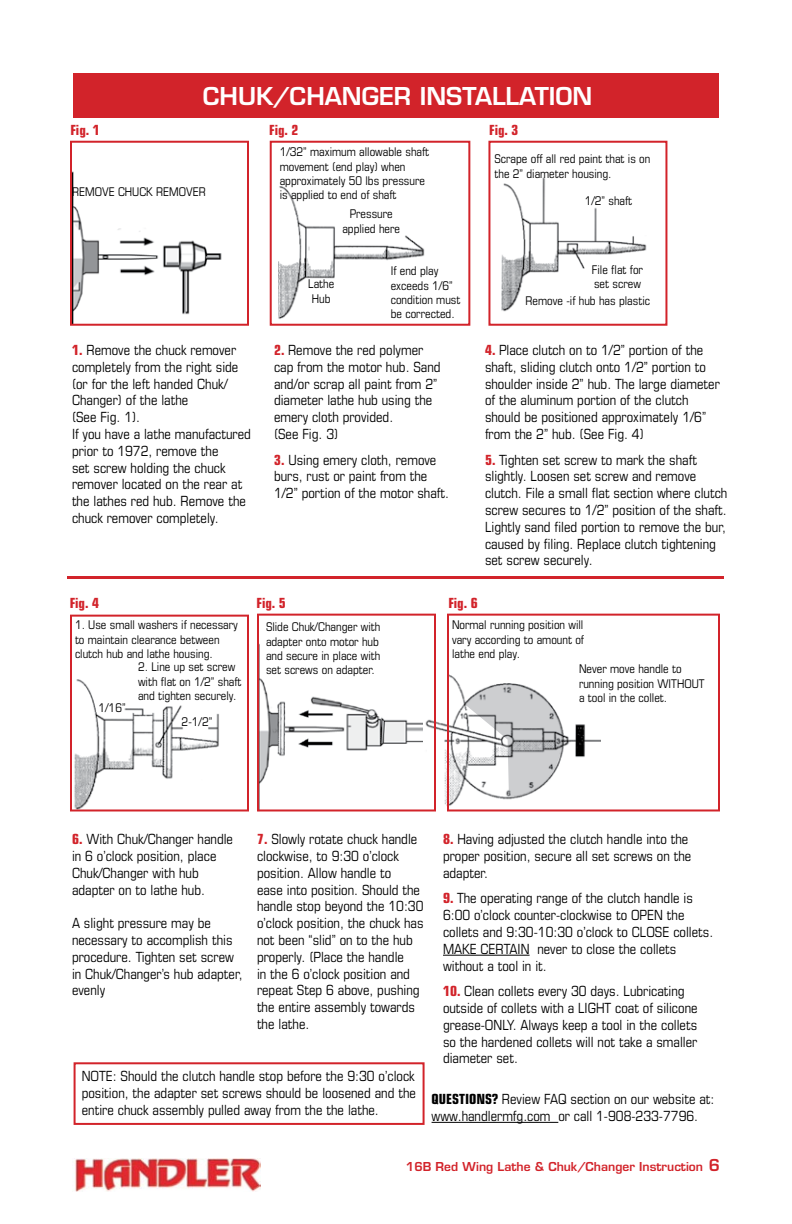
<style>
.page{position:relative;width:792px;height:1224px;background:#fff}
.page>*{position:absolute;margin:0;border:0;box-sizing:border-box;transform-origin:0 0}
.t1{font:600 24px "Eurostile";color:#fff}
.t2{font:condensed 14px/16.8px "Eurostile";color:#000}
.t3{font:700 condensed 14px "Eurostile";color:#d2232a}
.t4{font:condensed 12px/14.4px "Eurostile";color:#000}
.t5{font:600 12px "Eurostile";color:#d2232a}
.s1{font-weight:700;color:#d2232a}
.s2{font-weight:700}
</style>
<div class="page">
<div style="left:73px;top:73px;width:646px;height:44px;background:#d2232a"></div>
<img style="left:75px;top:1158px;width:186px;height:33px">
<img style="left:73px;top:171px;width:149px;height:152px">
<img style="left:70px;top:679px;width:158px;height:133px">
<img style="left:258px;top:678px;width:178px;height:134px">
<img style="left:423px;top:675px;width:178px;height:133px">
<hr style="left:67px;top:576px;width:656px;height:3px;background:#d2232a">
<div style="left:70px;top:141px;width:179px;height:185px;border:2px solid #d2232a"></div>
<img style="left:501px;top:177px;width:146px;height:135px">
<div style="left:488px;top:141px;width:179px;height:185px;border:2px solid #d2232a"></div>
<img style="left:279px;top:186px;width:146px;height:133px">
<div style="left:270px;top:141px;width:200px;height:185px;border:2px solid #d2232a"></div>
<hr style="left:443px;top:955px;width:87px;height:1px;background:#000">
<div style="left:70px;top:615px;width:179px;height:196px;border:2px solid #d2232a"></div>
<div style="left:257px;top:614px;width:179px;height:197px;border:2px solid #d2232a"></div>
<div style="left:447px;top:614px;width:273px;height:197px;border:2px solid #d2232a"></div>
<svg style="left:465px;top:682px;width:99px;height:116px"></svg>
<div style="left:74px;top:1062px;width:351px;height:63px;border:2px solid #d2232a"></div>
<hr style="left:432px;top:1122px;width:126px;height:1px;background:#000">
<h1 class="t1" style="left:203px;top:81px;width:391px">CHUK/CHANGER INSTALLATION</h1>
<p class="t3" style="left:70px;top:122px;width:31px">Fig. 1</p>
<p class="t3" style="left:269px;top:122px;width:31px">Fig. 2</p>
<p class="t3" style="left:489px;top:122px;width:31px">Fig. 3</p>
<p class="t4" style="left:72px;top:185px;width:135px">REMOVE CHUCK REMOVER</p>
<p class="t4" style="left:280px;top:145px;width:151px">1/32” maximum allowable shaft movement (end play) when approximately 50 lbs pressure is applied to end of shaft</p>
<p class="t4" style="left:308px;top:277px;width:28px;text-align:center">Lathe<br>Hub</p>
<p class="t4" style="left:342px;top:207px;width:59px;text-align:center">Pressure applied here</p>
<p class="t4" style="left:391px;top:264px;width:71px">If end play exceeds 1/6” condition must be corrected.</p>
<p class="t2" style="left:72px;top:341px;width:180px"><span class="s1">1.</span> Remove the chuck remover completely from the right side (or for the left handed Chuk/<br>Changer) of the lathe<br>(See Fig. 1).<br>If you have a lathe manufactured prior to 1972, remove the<br>set screw holding the chuck remover located on the rear at the lathes red hub. Remove the chuck remover completely.</p>
<p class="t2" style="left:274px;top:341px;width:168px"><span class="s1">2.</span> Remove the red polymer cap from the motor hub. Sand and/or scrap all paint from 2” diameter lathe hub using the emery cloth provided.<br>(See Fig. 3)</p>
<p class="t2" style="left:274px;top:451px;width:177px"><span class="s1">3.</span> Using emery cloth, remove burs, rust or paint from the<br>1/2” portion of the motor shaft.</p>
<p class="t4" style="left:494px;top:152px;width:157px">Scrape off all red paint that is on the 2” diameter housing.</p>
<p class="t4" style="left:585px;top:193px;width:49px">1/2” shaft</p>
<p class="t4" style="left:592px;top:262px;width:53px">File flat for set screw</p>
<p class="t4" style="left:525px;top:293px;width:126px">Remove -if hub has plastic</p>
<p class="t2" style="left:485px;top:341px;width:236px"><span class="s1">4.</span> Place clutch on to 1/2” portion of the shaft, sliding clutch onto 1/2” portion to shoulder inside 2” hub. The large diameter of the aluminum portion of the clutch should be positioned approximately 1/6” from the 2” hub. (See Fig. 4)</p>
<p class="t2" style="left:485px;top:451px;width:244px"><span class="s1">5.</span> Tighten set screw to mark the shaft slightly. Loosen set screw and remove clutch. File a small flat section where clutch screw secures to 1/2” position of the shaft.<br>Lightly sand filed portion to remove the bur, caused by filing. Replace clutch tightening set screw securely.</p>
<p class="t3" style="left:70px;top:595px;width:31px">Fig. 4</p>
<p class="t3" style="left:257px;top:595px;width:31px">Fig. 5</p>
<p class="t3" style="left:448px;top:595px;width:31px">Fig. 6</p>
<p class="t4" style="left:75px;top:617px;width:164px">1. Use small washers if necessary to maintain clearance between clutch hub and lathe housing.</p>
<p class="t4" style="left:138px;top:659px;width:105px">2. Line up set screw with flat on 1/2” shaft and tighten securely.</p>
<p class="t4" style="left:98px;top:700px;width:29px">1/16”</p>
<p class="t4" style="left:182px;top:714px;width:32px">2-1/2”</p>
<p class="t4" style="left:266px;top:619px;width:116px">Slide Chuk/Changer with adapter onto motor hub and secure in place with set screws on adapter.</p>
<p class="t4" style="left:452px;top:617px;width:133px">Normal running position will</p>
<p class="t4" style="left:452px;top:632px;width:134px">vary according to amount of</p>
<p class="t4" style="left:452px;top:646px;width:70px">lathe end play.</p>
<p class="t4" style="left:579px;top:661px;width:104px">Never move handle to</p>
<p class="t4" style="left:579px;top:676px;width:127px">running position WITHOUT</p>
<p class="t4" style="left:579px;top:690px;width:90px">a tool in the collet.</p>
<p class="t2" style="left:72px;top:831px;width:163px"><span class="s1">6.</span> With Chuk/Changer handle in 6 o’clock position, place<br>Chuk/Changer with hub adapter on to lathe hub.</p>
<p class="t2" style="left:72px;top:915px;width:172px">A slight pressure may be necessary to accomplish this procedure. Tighten set screw in Chuk/Changer’s hub adapter, evenly</p>
<p class="t2" style="left:257px;top:831px;width:168px"><span class="s1">7.</span> Slowly rotate chuck handle clockwise, to 9:30 o’clock position. Allow handle to<br>ease into position. Should the handle stop beyond the 10:30 o’clock position, the chuck has not been “slid” on to the hub properly. (Place the handle<br>in the 6 o’clock position and repeat Step 6 above, pushing the entire assembly towards the lathe.</p>
<p class="t2" style="left:443px;top:831px;width:250px"><span class="s1">8.</span> Having adjusted the clutch handle into the proper position, secure all set screws on the adapter.</p>
<p class="t2" style="left:443px;top:890px;width:272px"><span class="s1">9.</span> The operating range of the clutch handle is 6:00 o’clock counter-clockwise to OPEN the collets and 9:30-10:30 o’clock to CLOSE collets.<br>MAKE CERTAIN never to close the collets without a tool in it.</p>
<p class="t2" style="left:443px;top:983px;width:256px"><span class="s1">10.</span> Clean collets every 30 days. Lubricating outside of collets with a LIGHT coat of silicone grease-ONLY. Always keep a tool in the collets so the hardened collets will not take a smaller diameter set.</p>
<p class="t2" style="left:82px;top:1068px;width:336px;text-align:justify">NOTE: Should the clutch handle stop before the 9:30 o’clock position, the adapter set screws should be loosened and the entire chuck assembly pulled away from the the lathe.</p>
<p class="t2" style="left:432px;top:1091px;width:284px"><span class="s2">QUESTIONS?</span> Review FAQ section on our website at: www.handlermfg.com or call 1-908-233-7796.</p>
<p class="t5" style="left:406px;top:1159px;width:299px">16B Red Wing Lathe &amp; Chuk/Changer Instruction</p>
</div>
